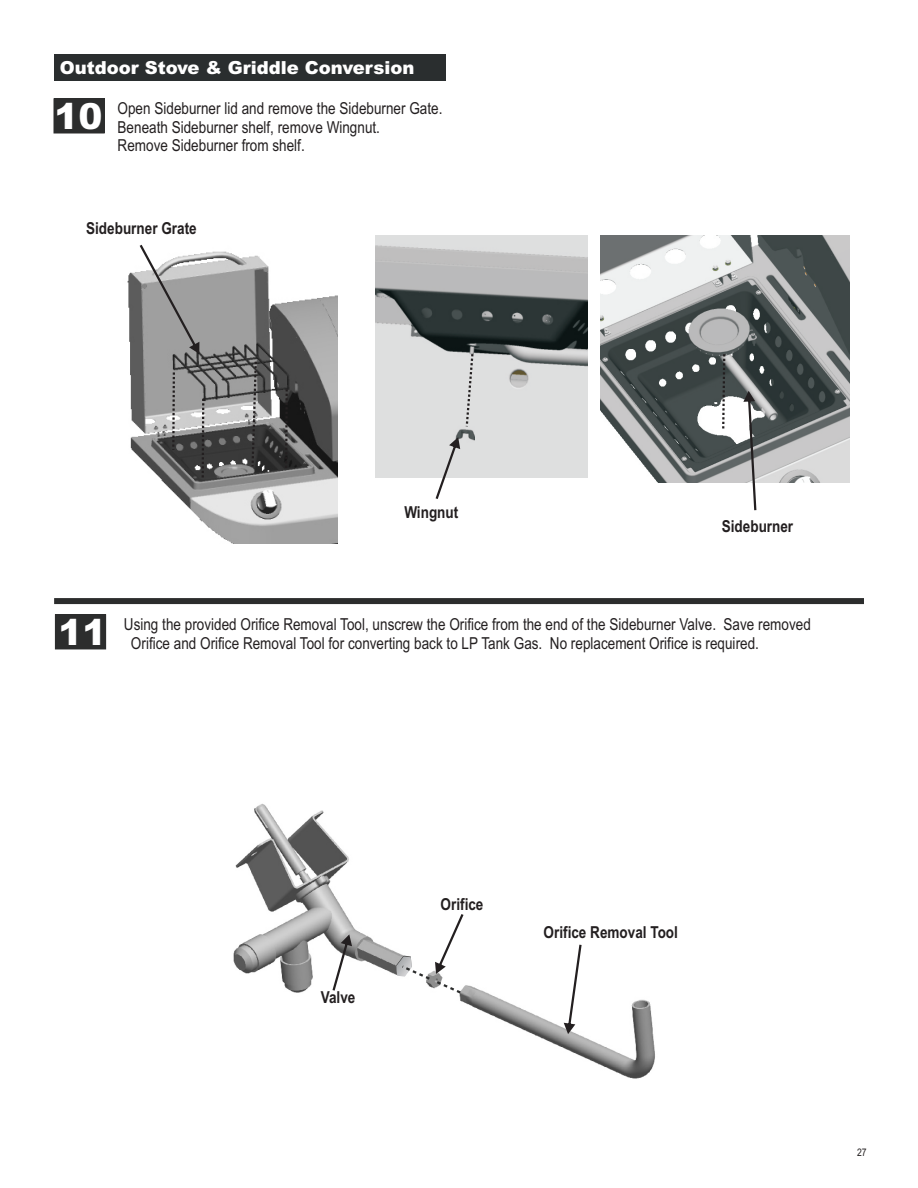
<style>
.page{position:relative;width:918px;height:1188px;background:#fff}
.page>*{position:absolute;margin:0;border:0;box-sizing:border-box;transform-origin:0 0}
.t1{font:900 18px "Arial";color:#fff}
.t2{font:16.5px/18.8px "Arial Narrow";color:#231f20}
.t3{font:700 16.5px "Arial Narrow";color:#231f20}
.t4{font:10.5px "Arial Narrow";color:#231f20}
.s1{font-family:"Arial";font-weight:900;font-size:36px;color:#fff}
</style>
<div class="page">
<img style="left:127px;top:244px;width:211px;height:299px">
<div style="left:54px;top:598px;width:810px;height:6px;background:#2c2d2d"></div>
<div style="left:55px;top:615px;width:51px;height:34px;background:#2c2d2d"></div>
<div style="left:54px;top:99px;width:50px;height:34px;background:#2c2d2d"></div>
<img style="left:601px;top:236px;width:248px;height:246px">
<img style="left:376px;top:235px;width:211px;height:243px">
<svg style="left:436px;top:437px;width:24px;height:62px"></svg>
<svg style="left:743px;top:391px;width:13px;height:119px"></svg>
<svg style="left:464px;top:352px;width:11px;height:77px"></svg>
<svg style="left:721px;top:352px;width:6px;height:81px"></svg>
<img style="left:233px;top:803px;width:422px;height:276px">
<svg style="left:332px;top:934px;width:20px;height:57px"></svg>
<svg style="left:564px;top:945px;width:18px;height:89px"></svg>
<svg style="left:396px;top:914px;width:68px;height:81px"></svg>
<svg style="left:140px;top:245px;width:59px;height:109px;background:#ababab"></svg>
<svg style="left:200px;top:396px;width:6px;height:86px"></svg>
<svg style="left:284px;top:387px;width:5px;height:84px"></svg>
<svg style="left:171px;top:370px;width:5px;height:82px"></svg>
<svg style="left:250px;top:359px;width:8px;height:110px"></svg>
<div style="left:54px;top:54px;width:392px;height:27px;background:#2a2e2f"></div>
<p class="t1" style="left:60px;top:61px;width:356px">Outdoor Stove &amp; Griddle Conversion</p>
<p class="t2" style="left:118px;top:100px;width:326px;text-indent:-63px"><span class="s1">10</span> Open Sideburner lid and remove the Sideburner Gate.<br>Beneath Sideburner shelf, remove Wingnut.<br>Remove Sideburner from shelf.</p>
<p class="t3" style="left:86px;top:222px;width:112px">Sideburner Grate</p>
<p class="t3" style="left:404px;top:506px;width:55px">Wingnut</p>
<p class="t3" style="left:722px;top:520px;width:73px">Sideburner</p>
<p class="t2" style="left:131px;top:616px;width:681px;text-indent:-73px"><span class="s1">11</span> Using the provided Orifice Removal Tool, unscrew the Orifice from the end of the Sideburner Valve. Save removed<br>Orifice and Orifice Removal Tool for converting back to LP Tank Gas. No replacement Orifice is required.</p>
<p class="t3" style="left:321px;top:991px;width:36px">Valve</p>
<p class="t3" style="left:441px;top:898px;width:44px">Orifice</p>
<p class="t3" style="left:544px;top:926px;width:136px">Orifice Removal Tool</p>
<p class="t4" style="left:857px;top:1148px;width:11px">27</p>
</div>
